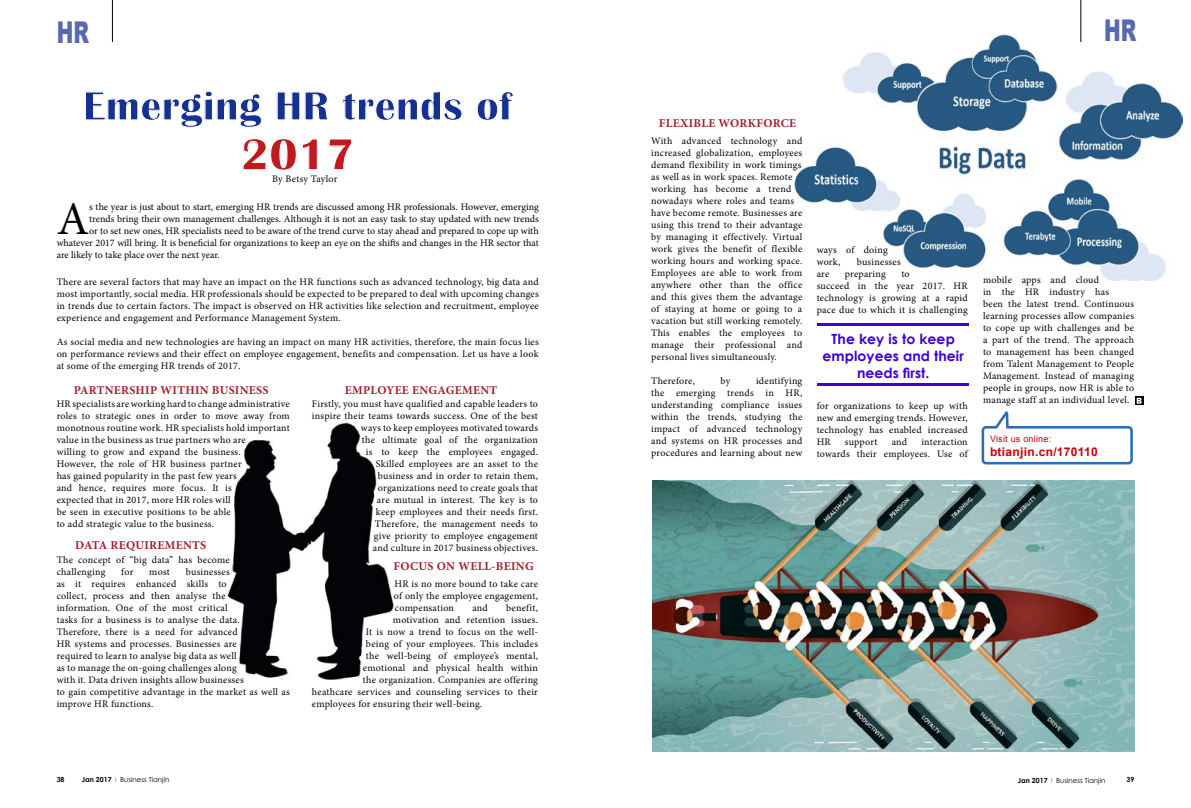
<style>
.page{position:relative;width:1191px;height:808px;background:#fff}
.page>*{position:absolute;margin:0;border:0;box-sizing:border-box;transform-origin:0 0}
.t1{font:46.9px "Minion Pro";color:#000}
.t2{font:700 46px "Britannic";color:#bf1a20}
.t3{font:700 41.8px "Britannic";letter-spacing:.01em;color:#163190}
.t4{font:900 30px "Arial";color:#5769b0;scale:.67 1}
.t5{font:700 14px/16.8px "Century Gothic";letter-spacing:.005em;color:#3f00d7;text-align:center}
.t6{font:700 12px "Minion Pro";letter-spacing:.025em;color:#a11e2d}
.t7{font:700 12px "Arial";letter-spacing:.025em;color:#c7000b}
.t8{font:10px/12px "Minion Pro";letter-spacing:.02em;color:#000}
.t9{font:10px "Minion Pro";letter-spacing:-.005em;color:#000}
.t10{font:10px "Minion Pro";color:#000}
.t11{font:9px "Arial";letter-spacing:.025em;color:#c7000b}
.t12{font:7px "Century Gothic";color:#000;scale:.5 1}
.t13{font:700 7px "Century Gothic";color:#000}
.s1{font-weight:700}
</style>
<div class="page">
<img style="left:227px;top:422px;width:167px;height:258px">
<hr style="left:112px;top:0;width:1px;height:42px;background:#000">
<img style="left:794px;top:34px;width:388px;height:246px">
<hr style="left:1080px;top:0;width:1px;height:42px;background:#000">
<hr style="left:817px;top:383px;width:152px;height:2px;background:#3f00d7">
<hr style="left:817px;top:324px;width:152px;height:2px;background:#3f00d7">
<svg style="left:1135px;top:397px;width:8px;height:8px"></svg>
<svg style="left:1136px;top:398px;width:5px;height:6px"></svg>
<svg style="left:981px;top:411px;width:151px;height:53px"></svg>
<img style="left:652px;top:480px;width:482px;height:271px">
<h3 class="t4" style="left:57px;top:10px;width:50px">HR</h3>
<h3 class="t3" style="left:83px;top:82px;width:431px">Emerging HR trends of</h3>
<h2 class="t2" style="left:241px;top:128px;width:115px">2017</h2>
<p class="t8" style="left:272px;top:173px;width:67px">By Betsy Taylor</p>
<h1 class="t1" style="left:57px;top:187px;width:34px">A</h1>
<p class="t9" style="left:89px;top:200px;width:451px">s the year is just about to start, emerging HR trends are discussed among HR professionals. However, emerging</p>
<p class="t9" style="left:89px;top:212px;width:451px">trends bring their own management challenges. Although it is not an easy task to stay updated with new trends</p>
<p class="t10" style="left:89px;top:224px;width:451px">or to set new ones, HR specialists need to be aware of the trend curve to stay ahead and prepared to cope up with</p>
<p class="t10" style="left:57px;top:236px;width:483px">whatever 2017 will bring. It is beneficial for organizations to keep an eye on the shifts and changes in the HR sector that</p>
<p class="t9" style="left:57px;top:248px;width:165px">are likely to take place over the next year.</p>
<p class="t8" style="left:57px;top:276px;width:483px;text-align:justify">There are several factors that may have an impact on the HR functions such as advanced technology, big data and most importantly, social media. HR professionals should be expected to be prepared to deal with upcoming changes in trends due to certain factors. The impact is observed on HR activities like selection and recruitment, employee experience and engagement and Performance Management System.</p>
<p class="t8" style="left:57px;top:336px;width:483px;text-align:justify">As social media and new technologies are having an impact on many HR activities, therefore, the main focus lies on performance reviews and their effect on employee engagement, benefits and compensation. Let us have a look at some of the emerging HR trends of 2017.</p>
<p class="t6" style="left:74px;top:382px;width:196px">PARTNERSHIP WITHIN BUSINESS</p>
<p class="t8" style="left:57px;top:398px;width:235px">HR specialists are working hard to change administrative roles to strategic ones in order to move away from monotnous routine work. HR specialists hold important value in the business as true partners who are<br>willing to grow and expand the business.<br>However, the role of HR business partner<br>has gained popularity in the past few years<br>and hence, requires more focus. It is<br>expected that in 2017, more HR roles will<br>be seen in executive positions to be able<br>to add strategic value to the business.</p>
<p class="t8" style="left:57px;top:554px;width:175px">The concept of “big data” has become challenging</p>
<p class="t6" style="left:75px;top:536px;width:132px">DATA REQUIREMENTS</p>
<p class="t8" style="left:57px;top:566px;width:234px;text-indent:129px">businesses<br>as it requires enhanced skills to<br>collect, process and then analyse the<br>information. One of the most critical<br>tasks for a business is to analyse the data.<br>Therefore, there is a need for advanced<br>HR systems and processes. Businesses are<br>required to learn to analyse big data as well<br>as to manage the on-going challenges along<br>with it. Data driven insights allow businesses<br>to gain competitive advantage in the market as well as improve HR functions.</p>
<p class="t8" style="left:121px;top:566px;width:14px">for</p>
<p class="t8" style="left:149px;top:566px;width:22px">most</p>
<p class="t6" style="left:345px;top:381px;width:154px">EMPLOYEE ENGAGEMENT</p>
<p class="t8" style="left:312px;top:398px;width:228px;text-align:right">Firstly, you must have qualified and capable leaders to inspire their teams towards success. One of the best ways to keep employees motivated towards<br>the ultimate goal of the organization<br>is to keep the employees engaged.<br>Skilled employees are an asset to the<br>business and in order to retain them,<br>organizations need to create goals that<br>are mutual in interest. The key is to<br>keep employees and their needs first.<br>Therefore, the management needs to<br>give priority to employee engagement<br>and culture in 2017 business objectives.</p>
<p class="t8" style="left:394px;top:578px;width:146px;text-align:justify">HR is no more bound to take care of only the employee engagement, compensation</p>
<p class="t6" style="left:393px;top:558px;width:142px">FOCUS ON WELL-BEING</p>
<p class="t8" style="left:472px;top:602px;width:17px">and</p>
<p class="t8" style="left:506px;top:602px;width:33px">benefit,</p>
<p class="t8" style="left:393px;top:614px;width:146px">motivation and retention issues.</p>
<p class="t8" style="left:366px;top:626px;width:174px">It is now a trend to focus on the well-</p>
<p class="t8" style="left:366px;top:638px;width:174px">being of your employees. This includes</p>
<p class="t8" style="left:366px;top:650px;width:173px">the well-being of employee’s mental,</p>
<p class="t8" style="left:363px;top:662px;width:177px">emotional and physical health within</p>
<p class="t8" style="left:363px;top:674px;width:176px">the organization. Companies are offering</p>
<p class="t8" style="left:312px;top:686px;width:227px">heathcare services and counseling services to their</p>
<p class="t8" style="left:312px;top:698px;width:172px">employees for ensuring their well-being.</p>
<h3 class="t4" style="left:1104px;top:9px;width:50px">HR</h3>
<p class="t6" style="left:659px;top:115px;width:139px">FLEXIBLE WORKFORCE</p>
<p class="t8" style="left:651px;top:135px;width:153px">With advanced technology and increased globalization, employees demand flexibility in work timings as well as in work spaces. Remote working has become a trend nowadays where roles and teams have become remote. Businesses are using this trend to their advantage by managing it effectively. Virtual work gives the benefit of flexible working hours and working space.<br>Employees are able to work from anywhere other than the office and this gives them the advantage of staying at home or going to a vacation but still working remotely.<br>This enables the employees to manage their professional and personal lives simultaneously.</p>
<p class="t8" style="left:651px;top:375px;width:45px">Therefore,</p>
<p class="t8" style="left:720px;top:375px;width:11px">by</p>
<p class="t8" style="left:651px;top:375px;width:153px;text-align:justify;text-indent:105px">identifying the emerging trends in HR, understanding compliance issues within the trends, studying the impact of advanced technology and systems on HR processes and procedures and learning about new</p>
<p class="t8" style="left:816px;top:244px;width:73px">ways of doing work,</p>
<p class="t8" style="left:857px;top:256px;width:45px">businesses</p>
<p class="t8" style="left:816px;top:268px;width:14px">are</p>
<p class="t8" style="left:844px;top:268px;width:43px">preparing</p>
<p class="t8" style="left:816px;top:268px;width:153px;text-indent:85px">to<br>succeed in the year 2017. HR technology is growing at a rapid pace due to which it is challenging</p>
<h3 class="t5" style="left:822px;top:330px;width:143px">The key is to keep employees and their needs first.</h3>
<p class="t8" style="left:816px;top:400px;width:153px;text-align:justify">for organizations to keep up with new and emerging trends. However, technology has enabled increased HR</p>
<p class="t8" style="left:845px;top:436px;width:34px">support</p>
<p class="t8" style="left:891px;top:436px;width:17px">and</p>
<p class="t8" style="left:816px;top:436px;width:153px;text-align:right">interaction<br>towards their employees. Use of</p>
<p class="t8" style="left:983px;top:274px;width:153px">mobile apps and cloud<br>in the HR industry has<br>been the latest trend. Continuous learning processes allow companies to cope up with challenges and be a part of the trend. The approach to management has been changed from Talent Management to People<br>Management. Instead of managing people in groups, now HR is able to manage staff at an individual level.</p>
<p class="t11" style="left:990px;top:433px;width:63px">Visit us online:</p>
<p class="t7" style="left:990px;top:444px;width:109px">btianjin.cn/170110</p>
<p class="t13" style="left:57px;top:774px;width:9px">38</p>
<p class="t12" style="left:82px;top:775px;width:177px"><span class="s1">Jan 2017</span> I Business Tianjin</p>
<p class="t12" style="left:1017px;top:775px;width:177px"><span class="s1">Jan 2017</span> I Business Tianjin</p>
<p class="t13" style="left:1126px;top:774px;width:9px">39</p>
</div>
